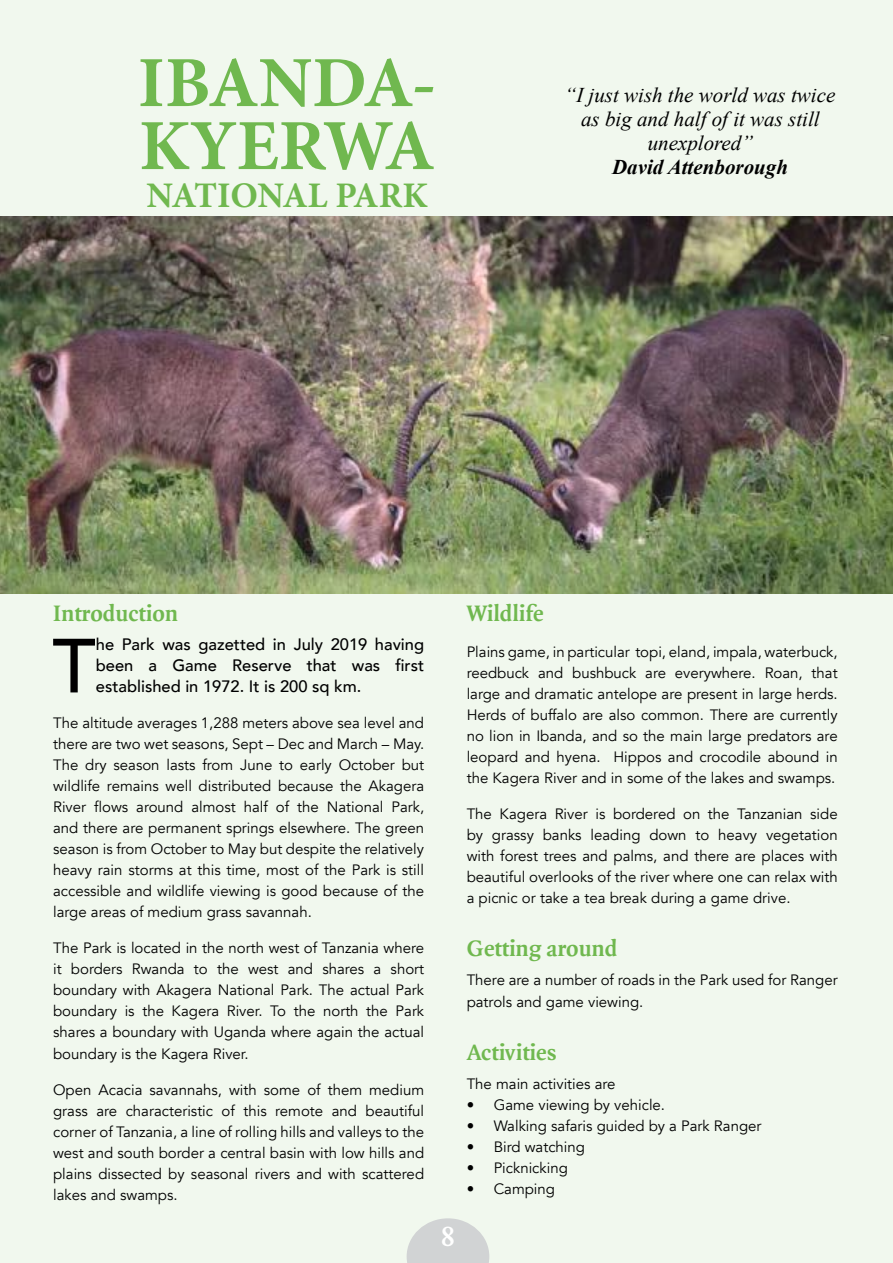
<style>
.page{position:relative;width:893px;height:1263px;background:#f1f8ee}
.page>*{position:absolute;margin:0;border:0;box-sizing:border-box;transform-origin:0 0}
.t1{font:500 75.75px "Avenir";color:#000}
.t2{font:700 72px/63px "Minion Pro";color:#70b84f}
.t3{font:700 36px "Minion Pro";letter-spacing:-.01em;color:#70b84f}
.t4{font:700 27px "Quadraat";color:#fff}
.t5{font:700 24px "Quadraat";color:#70b84f}
.t6{font:italic 21px/24px "Times New Roman";color:#000;text-align:center}
.t7{font:italic 700 21px "Times New Roman";color:#000}
.t8{font:500 16.5px/21px "Avenir";color:#000;text-align:justify}
.t9{font:15px/21px "Avenir";color:#000;text-align:justify}
</style>
<div class="page">
<img style="left:0;top:216px;width:893px;height:377px">
<svg style="left:407px;top:1218px;width:82px;height:45px"></svg>
<h2 class="t2" style="left:138px;top:51px;width:300px">IBANDA-<br>KYERWA</h2>
<h3 class="t3" style="left:146px;top:170px;width:283px">NATIONAL PARK</h3>
<h3 class="t6" style="left:565px;top:83px;width:272px">“I just wish the world was twice as big and half of it was still unexplored”</h3>
<h3 class="t7" style="left:612px;top:152px;width:178px">David Attenborough</h3>
<h3 class="t5" style="left:53px;top:601px;width:126px">Introduction</h3>
<h1 class="t1" style="left:52px;top:600px;width:45px">T</h1>
<p class="t8" style="left:96px;top:633px;width:330px">he Park was gazetted in July 2019 having been a Game Reserve that was first established in 1972. It is 200 sq km.</p>
<p class="t9" style="left:53px;top:713px;width:372px">The altitude averages 1,288 meters above sea level and there are two wet seasons, Sept – Dec and March – May.<br>The dry season lasts from June to early October but wildlife remains well distributed because the Akagera River flows around almost half of the National Park, and there are permanent springs elsewhere. The green season is from October to May but despite the relatively heavy rain storms at this time, most of the Park is still accessible and wildlife viewing is good because of the large areas of medium grass savannah.</p>
<p class="t9" style="left:53px;top:938px;width:373px">The Park is located in the north west of Tanzania where it borders Rwanda to the west and shares a short boundary with Akagera National Park. The actual Park boundary is the Kagera River. To the north the Park shares a boundary with Uganda where again the actual boundary is the Kagera River.</p>
<p class="t9" style="left:53px;top:1079px;width:373px">Open Acacia savannahs, with some of them medium grass are characteristic of this remote and beautiful corner of Tanzania, a line of rolling hills and valleys to the west and south border a central basin with low hills and plains dissected by seasonal rivers and with scattered lakes and swamps.</p>
<h3 class="t4" style="left:441px;top:1224px;width:15px">8</h3>
<h3 class="t5" style="left:467px;top:601px;width:79px">Wildlife</h3>
<p class="t9" style="left:467px;top:641px;width:373px">Plains game, in particular topi, eland, impala, waterbuck, reedbuck and bushbuck are everywhere. Roan, that large and dramatic antelope are present in large herds.<br>Herds of buffalo are also common. There are currently no lion in Ibanda, and so the main large predators are leopard and hyena. Hippos and crocodile abound in the Kagera River and in some of the lakes and swamps.</p>
<p class="t9" style="left:467px;top:803px;width:373px">The Kagera River is bordered on the Tanzanian side by grassy banks leading down to heavy vegetation with forest trees and palms, and there are places with beautiful overlooks of the river where one can relax with a picnic or take a tea break during a game drive.</p>
<h3 class="t5" style="left:467px;top:936px;width:152px">Getting around</h3>
<p class="t9" style="left:467px;top:970px;width:373px">There are a number of roads in the Park used for Ranger patrols and game viewing.</p>
<h3 class="t5" style="left:467px;top:1039px;width:91px">Activities</h3>
<p class="t9" style="left:467px;top:1073px;width:150px">The main activities are</p>
<p class="t9" style="left:467px;top:1094px;width:200px">• Game viewing by vehicle.</p>
<p class="t9" style="left:467px;top:1115px;width:296px">• Walking safaris guided by a Park Ranger</p>
<p class="t9" style="left:467px;top:1136px;width:120px">• Bird watching</p>
<p class="t9" style="left:467px;top:1157px;width:103px">• Picknicking</p>
<p class="t9" style="left:467px;top:1178px;width:90px">• Camping</p>
</div>
